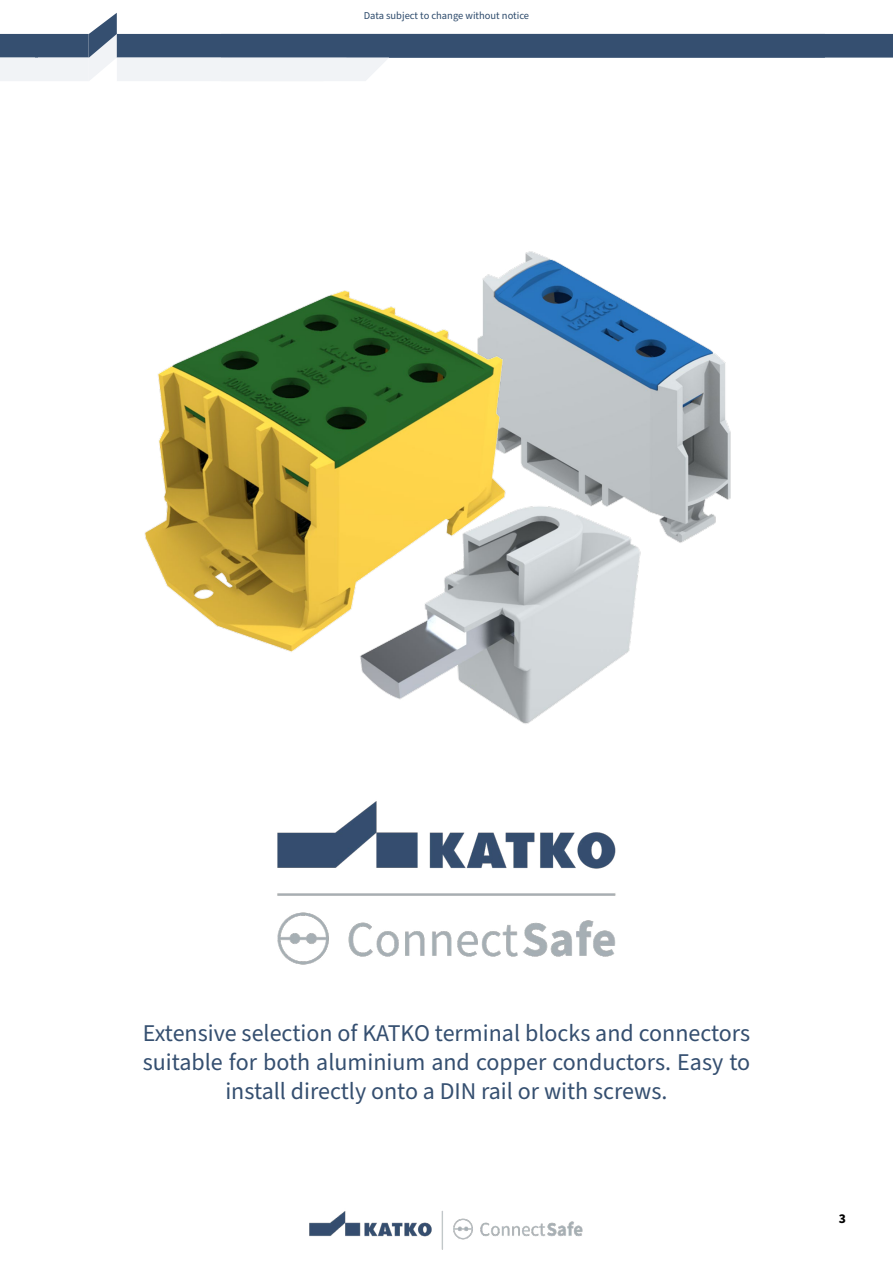
<style>
.page{position:relative;width:893px;height:1263px;background:#fff}
.page>*{position:absolute;margin:0;border:0;box-sizing:border-box;transform-origin:0 0}
.t1{font:24px/28.8px "Source Sans Pro";color:#354f70;text-align:center}
.t2{font:700 13.5px "Source Sans Pro";color:#000}
.t3{font:10.5px "Source Sans Pro";color:#2e4b6c}
</style>
<div class="page">
<svg style="left:0;top:13px;width:893px;height:68px"></svg>
<img style="left:309px;top:1211px;width:274px;height:39px">
<img style="left:482px;top:251px;width:249px;height:292px">
<img style="left:277px;top:801px;width:339px;height:164px">
<img style="left:144px;top:284px;width:368px;height:368px">
<img style="left:356px;top:471px;width:288px;height:253px">
<p class="t3" style="left:364px;top:9px;width:167px">Data subject to change without notice</p>
<p class="t1" style="left:143px;top:1019px;width:609px">Extensive selection of KATKO terminal blocks and connectors suitable for both aluminium and copper conductors. Easy to install directly onto a DIN rail or with screws.</p>
<p class="t2" style="left:839px;top:1209px;width:9px">3</p>
</div>
